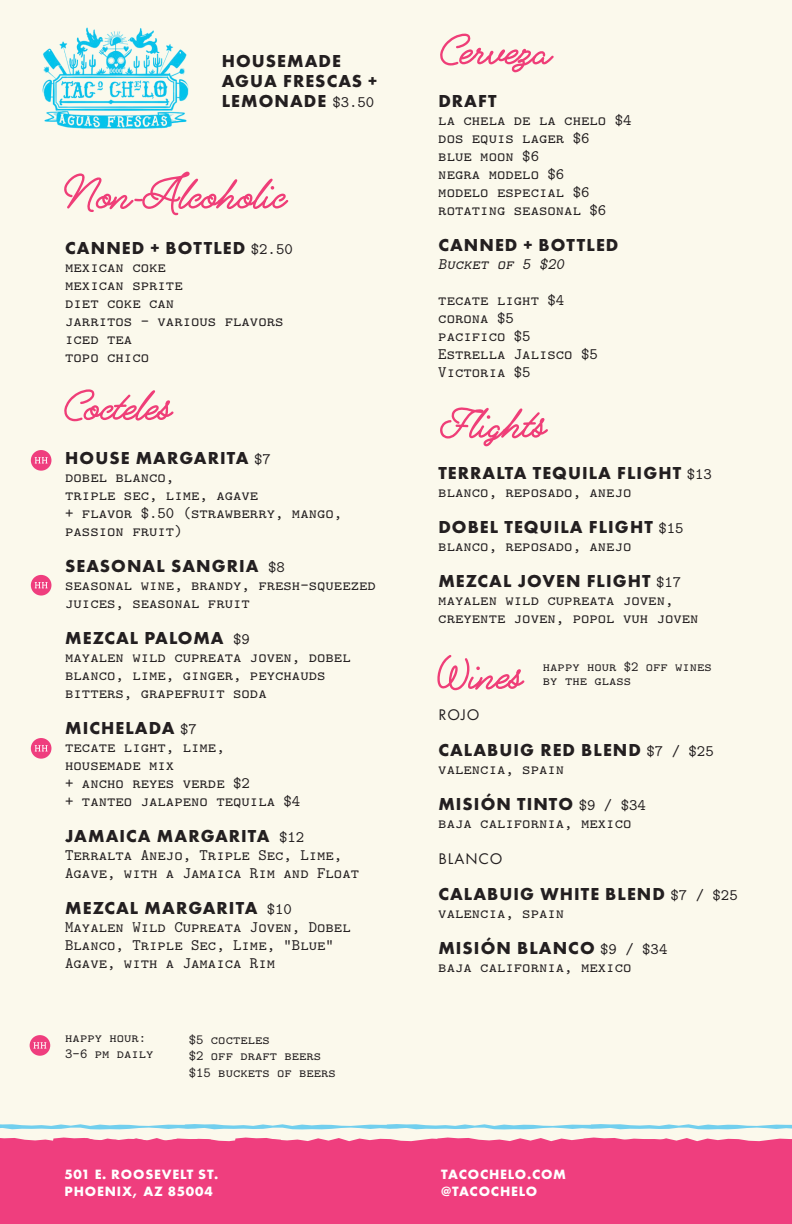
<style>
.page{position:relative;width:792px;height:1224px;background:#fbf9ec}
.page>*{position:absolute;margin:0;border:0;box-sizing:border-box;transform-origin:0 0}
.t1{font:800 52px "Alfons Script";color:#ef3e78}
.t2{font:700 18px/20px "Futura PT";letter-spacing:.06em;color:#231f20}
.t3{font:16px/18px "LM Mono Caps 10";color:#231f20}
.t4{font:italic 16px "LM Mono Caps 10";color:#231f20}
.t5{font:16px "Futura PT";letter-spacing:.06em;color:#231f20}
.t6{font:14px/14px "LM Mono Caps 10";color:#231f20}
.t7{font:700 14px/16.8px "Futura PT";letter-spacing:.06em;color:#fff}
.s1{font-family:"LM Mono Caps 10";font-weight:400;font-size:16px}
</style>
<div class="page">
<div style="left:0;top:1143px;width:792px;height:81px;background:#ef3e7e"></div>
<svg style="left:0;top:1124px;width:792px;height:5px"></svg>
<svg style="left:0;top:1138px;width:792px;height:5px"></svg>
<div style="left:31px;top:450px;width:20px;height:21px;background:#ef3e7e;border-radius:50%"></div>
<svg style="left:35px;top:457px;width:13px;height:7px"></svg>
<div style="left:31px;top:575px;width:20px;height:21px;background:#ef3e7e;border-radius:50%"></div>
<svg style="left:35px;top:582px;width:13px;height:6px"></svg>
<div style="left:31px;top:738px;width:20px;height:21px;background:#ef3e7e;border-radius:50%"></div>
<svg style="left:35px;top:745px;width:13px;height:7px"></svg>
<div style="left:30px;top:1035px;width:20px;height:21px;background:#ef3e7e;border-radius:50%"></div>
<svg style="left:34px;top:1042px;width:12px;height:7px"></svg>
<img style="left:42px;top:27px;width:147px;height:102px">
<p class="t2" style="left:222px;top:50px;width:121px">HOUSEMADE</p>
<p class="t2" style="left:222px;top:70px;width:157px">AGUA FRESCAS +<br>LEMONADE <span class="s1">$3.50</span></p>
<p class="t1" style="left:65px;top:164px;width:222px">Non-Alcoholic</p>
<p class="t2" style="left:65px;top:238px;width:229px">CANNED + BOTTLED <span class="s1">$2.50</span></p>
<p class="t3" style="left:65px;top:258px;width:102px">mexican coke</p>
<p class="t3" style="left:65px;top:276px;width:119px">mexican sprite</p>
<p class="t3" style="left:65px;top:294px;width:111px">diet coke can</p>
<p class="t3" style="left:65px;top:312px;width:220px">jarritos - various flavors</p>
<p class="t3" style="left:65px;top:330px;width:69px">iced tea</p>
<p class="t3" style="left:65px;top:348px;width:85px">topo chico</p>
<p class="t1" style="left:65px;top:375px;width:107px">Cocteles</p>
<p class="t2" style="left:65px;top:447px;width:207px">HOUSE MARGARITA <span class="s1">$7</span></p>
<p class="t3" style="left:65px;top:468px;width:111px">dobel blanco,</p>
<p class="t3" style="left:65px;top:486px;width:195px">triple sec, lime, agave</p>
<p class="t3" style="left:65px;top:504px;width:279px">+ flavor $.50 (strawberry, mango, passion fruit)</p>
<p class="t2" style="left:65px;top:555px;width:221px">SEASONAL SANGRIA <span class="s1">$8</span></p>
<p class="t3" style="left:65px;top:576px;width:312px">seasonal wine, brandy, fresh-squeezed juices, seasonal fruit</p>
<p class="t2" style="left:65px;top:627px;width:186px">MEZCAL PALOMA <span class="s1">$9</span></p>
<p class="t3" style="left:65px;top:648px;width:287px">mayalen wild cupreata joven, dobel blanco, lime, ginger, peychauds</p>
<p class="t3" style="left:65px;top:684px;width:203px">bitters, grapefruit soda</p>
<p class="t2" style="left:65px;top:717px;width:133px">MICHELADA <span class="s1">$7</span></p>
<p class="t3" style="left:65px;top:738px;width:161px">tecate light, lime,</p>
<p class="t3" style="left:65px;top:756px;width:111px">housemade mix</p>
<p class="t3" style="left:65px;top:774px;width:186px">+ ancho reyes verde $2</p>
<p class="t3" style="left:65px;top:792px;width:237px">+ tanteo jalapeno tequila $4</p>
<p class="t2" style="left:65px;top:825px;width:241px">JAMAICA MARGARITA <span class="s1">$12</span></p>
<p class="t3" style="left:65px;top:846px;width:279px">Terralta Anejo, Triple Sec, Lime,</p>
<p class="t3" style="left:65px;top:864px;width:295px">Agave, with a Jamaica Rim and Float</p>
<p class="t2" style="left:65px;top:897px;width:228px">MEZCAL MARGARITA <span class="s1">$10</span></p>
<p class="t3" style="left:65px;top:918px;width:287px">Mayalen Wild Cupreata Joven, Dobel<br>Blanco, Triple Sec, Lime, “Blue”</p>
<p class="t3" style="left:65px;top:954px;width:211px">Agave, with a Jamaica Rim</p>
<p class="t6" style="left:65px;top:1030px;width:82px">happy hour:</p>
<p class="t6" style="left:65px;top:1047px;width:90px">3-6 pm daily</p>
<p class="t6" style="left:189px;top:1032px;width:82px">$5 cocteles</p>
<p class="t6" style="left:189px;top:1049px;width:134px">$2 off draft beers</p>
<p class="t6" style="left:189px;top:1066px;width:148px">$15 buckets of beers</p>
<p class="t7" style="left:64px;top:1165px;width:156px">501 E. ROOSEVELT ST.<br>PHOENIX, AZ 85004</p>
<p class="t1" style="left:441px;top:20px;width:111px">Cerveza</p>
<p class="t2" style="left:438px;top:91px;width:60px">DRAFT</p>
<p class="t3" style="left:438px;top:111px;width:195px">la chela de la chelo $4</p>
<p class="t3" style="left:438px;top:129px;width:153px">dos equis lager $6</p>
<p class="t3" style="left:438px;top:147px;width:102px">blue moon $6</p>
<p class="t3" style="left:438px;top:165px;width:128px">negra modelo $6</p>
<p class="t3" style="left:438px;top:183px;width:153px">modelo especial $6</p>
<p class="t3" style="left:438px;top:201px;width:169px">rotating seasonal $6</p>
<p class="t2" style="left:438px;top:235px;width:182px">CANNED + BOTTLED</p>
<p class="t4" style="left:438px;top:253px;width:128px">Bucket of 5 $20</p>
<p class="t3" style="left:438px;top:291px;width:128px">tecate light $4</p>
<p class="t3" style="left:438px;top:309px;width:77px">corona $5</p>
<p class="t3" style="left:438px;top:327px;width:94px">pacifico $5</p>
<p class="t3" style="left:438px;top:345px;width:161px">Estrella Jalisco $5</p>
<p class="t3" style="left:438px;top:363px;width:94px">Victoria $5</p>
<p class="t1" style="left:441px;top:393px;width:105px">Flights</p>
<p class="t2" style="left:438px;top:463px;width:275px">TERRALTA TEQUILA FLIGHT <span class="s1">$13</span></p>
<p class="t3" style="left:438px;top:483px;width:195px">blanco, reposado, anejo</p>
<p class="t2" style="left:438px;top:517px;width:247px">DOBEL TEQUILA FLIGHT <span class="s1">$15</span></p>
<p class="t3" style="left:438px;top:537px;width:195px">blanco, reposado, anejo</p>
<p class="t2" style="left:438px;top:571px;width:245px">MEZCAL JOVEN FLIGHT <span class="s1">$17</span></p>
<p class="t3" style="left:438px;top:591px;width:237px">mayalen wild cupreata joven,</p>
<p class="t3" style="left:438px;top:609px;width:262px">creyente joven, popol vuh joven</p>
<p class="t1" style="left:438px;top:644px;width:85px">Wines</p>
<p class="t5" style="left:438px;top:705px;width:43px">ROJO</p>
<p class="t2" style="left:438px;top:739px;width:277px">CALABUIG RED BLEND <span class="s1">$7 / $25</span></p>
<p class="t3" style="left:438px;top:759px;width:128px">valencia, spain</p>
<p class="t2" style="left:438px;top:793px;width:209px">MISIÓN TINTO <span class="s1">$9 / $34</span></p>
<p class="t3" style="left:438px;top:813px;width:195px">baja california, mexico</p>
<p class="t5" style="left:438px;top:849px;width:66px">BLANCO</p>
<p class="t2" style="left:438px;top:883px;width:301px">CALABUIG WHITE BLEND <span class="s1">$7 / $25</span></p>
<p class="t3" style="left:438px;top:903px;width:128px">valencia, spain</p>
<p class="t2" style="left:438px;top:937px;width:231px">MISIÓN BLANCO <span class="s1">$9 / $34</span></p>
<p class="t3" style="left:438px;top:957px;width:195px">baja california, mexico</p>
<p class="t6" style="left:543px;top:659px;width:171px">happy hour $2 off wines by the glass</p>
<p class="t7" style="left:441px;top:1165px;width:126px">TACOCHELO.COM</p>
<p class="t7" style="left:441px;top:1182px;width:98px">@TACOCHELO</p>
</div>
